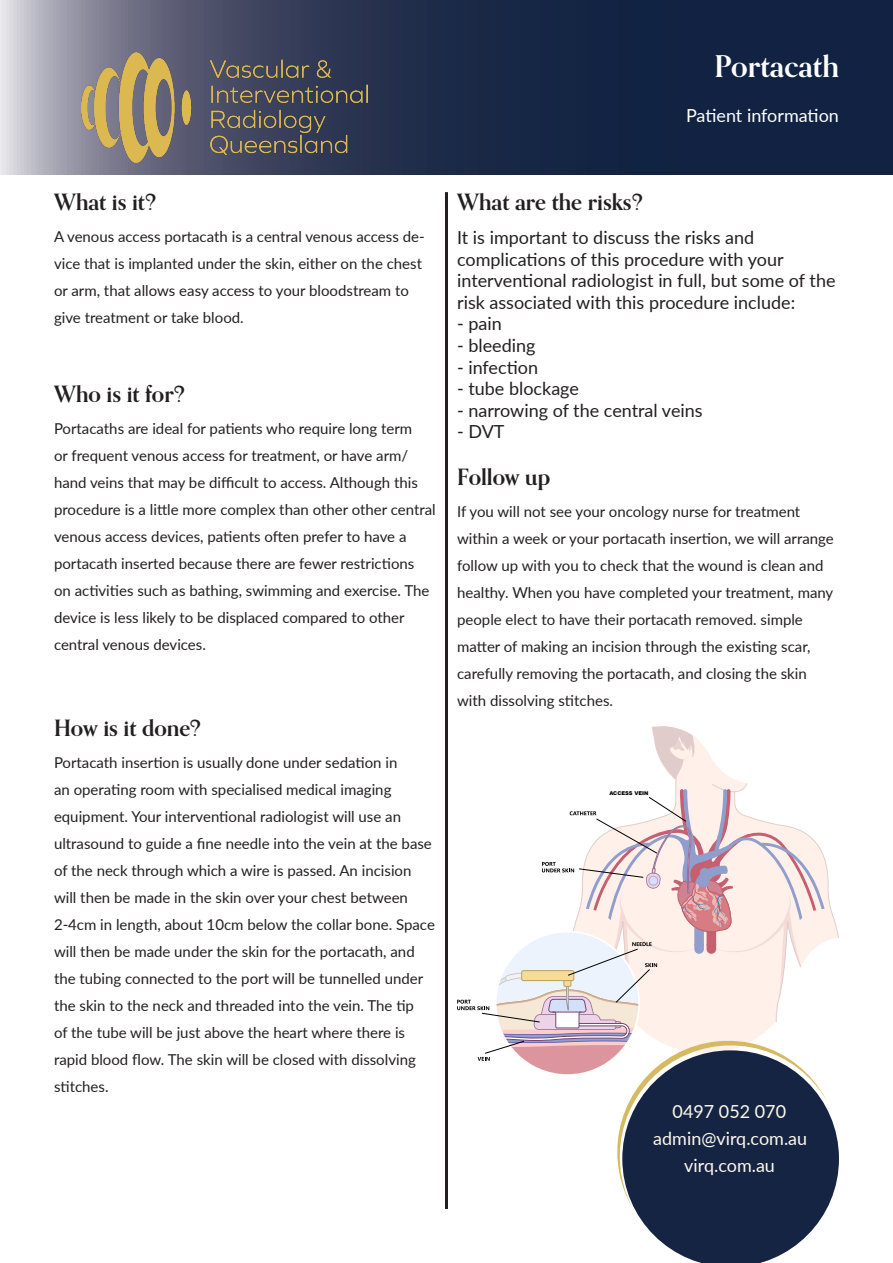
<style>
.page{position:relative;width:893px;height:1263px;background:#fff}
.page>*{position:absolute;margin:0;border:0;box-sizing:border-box;transform-origin:0 0}
.t1{font:700 30px "Orpheus Pro";color:#fff}
.t2{font:700 22.5px "Orpheus Pro";color:#231f20}
.t3{font:18px/21.6px "Lato";color:#231f20}
.t4{font:18px "Lato";letter-spacing:-.005em;color:#fef8ec}
.t5{font:18px "Lato";letter-spacing:-.005em;color:#fff}
.t6{font:15px/27px "Lato";color:#231f20}
.t7{font:900 5.25px "Arial";color:#000}
</style>
<div class="page">
<svg style="left:0;top:0;width:893px;height:174px;background:#303c58"></svg>
<hr style="left:445px;top:192px;width:3px;height:1017px;background:#231f20">
<svg style="left:457px;top:726px;width:382px;height:457px"></svg>
<svg style="left:622px;top:1050px;width:217px;height:213px;fill:#152443"></svg>
<img style="left:82px;top:53px;width:285px;height:110px">
<p class="t1" style="left:714px;top:48px;width:126px">Portacath</p>
<p class="t5" style="left:686px;top:103px;width:154px">Patient information</p>
<p class="t2" style="left:54px;top:187px;width:104px">What is it?</p>
<p class="t6" style="left:54px;top:222px;width:372px">A venous access portacath is a central venous access de&shy;vice that is implanted under the skin, either on the chest or arm, that allows easy access to your bloodstream to give treatment or take blood.</p>
<p class="t2" style="left:54px;top:380px;width:133px">Who is it for?</p>
<p class="t6" style="left:54px;top:415px;width:383px">Portacaths are ideal for patients who require long term<br>or frequent venous access for treatment, or have arm/ hand veins that may be difficult to access. Although this procedure is a little more complex than other other central venous access devices, patients often prefer to have a portacath inserted because there are fewer restrictions<br>on activities such as bathing, swimming and exercise. The device is less likely to be displaced compared to other central venous devices.</p>
<p class="t2" style="left:54px;top:714px;width:148px">How is it done?</p>
<p class="t6" style="left:54px;top:748px;width:382px">Portacath insertion is usually done under sedation in<br>an operating room with specialised medical imaging equipment. Your interventional radiologist will use an ultrasound to guide a fine needle into the vein at the base of the neck through which a wire is passed. An incision will then be made in the skin over your chest between 2-4cm in length, about 10cm below the collar bone. Space will then be made under the skin for the portacath, and the tubing connected to the port will be tunnelled under the skin to the neck and threaded into the vein. The tip<br>of the tube will be just above the heart where there is rapid blood flow. The skin will be closed with dissolving stitches.</p>
<p class="t2" style="left:457px;top:187px;width:187px">What are the risks?</p>
<p class="t3" style="left:457px;top:226px;width:380px">It is important to discuss the risks and complications of this procedure with your interventional radiologist in full, but some of the risk associated with this procedure include:</p>
<p class="t3" style="left:457px;top:312px;width:46px">- pain</p>
<p class="t3" style="left:457px;top:334px;width:80px">- bleeding</p>
<p class="t3" style="left:457px;top:356px;width:82px">- infection</p>
<p class="t3" style="left:457px;top:377px;width:123px">- tube blockage</p>
<p class="t3" style="left:457px;top:399px;width:247px">- narrowing of the central veins</p>
<p class="t3" style="left:457px;top:420px;width:49px">- DVT</p>
<p class="t2" style="left:457px;top:463px;width:95px">Follow up</p>
<p class="t6" style="left:457px;top:498px;width:378px">If you will not see your oncology nurse for treatment within a week or your portacath insertion, we will arrange follow up with you to check that the wound is clean and healthy. When you have completed your treatment, many people elect to have their portacath removed. simple matter of making an incision through the existing scar, carefully removing the portacath, and closing the skin with dissolving stitches.</p>
<p class="t7" style="left:609px;top:789px;width:41px">ACCESS VEIN</p>
<p class="t4" style="left:673px;top:1098px;width:115px">0497 052 070</p>
<p class="t4" style="left:653px;top:1125px;width:156px">admin@virq.com.au</p>
<p class="t4" style="left:684px;top:1152px;width:92px">virq.com.au</p>
</div>
